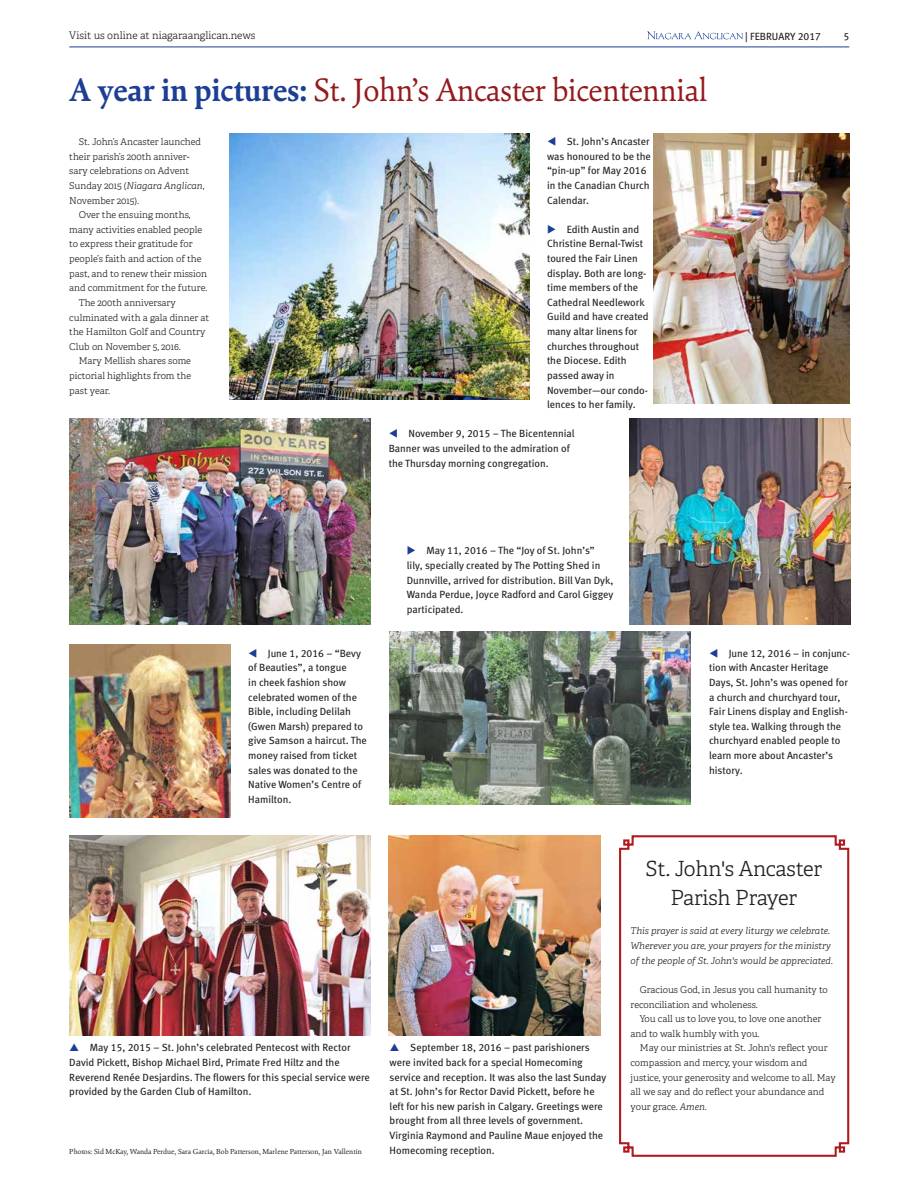
<style>
.page{position:relative;width:918px;height:1188px;background:#fff}
.page>*{position:absolute;margin:0;border:0;box-sizing:border-box;transform-origin:0 0}
.t1{font:32.4px "Cala";letter-spacing:-.01em;color:#941a1d;scale:.95 1}
.t2{font:300 20.85px/29.2px "Adelle";letter-spacing:-.01em;color:#231f20;text-align:center}
.t3{font:10.5px/14.5px "Meta Book CELF";color:#231f20}
.t4{font:300 10.5px "Adelle";color:#231f20}
.t5{font:300 9.45px/14.5px "Adelle";color:#231f20}
.t6{font:italic 300 9.45px/14.5px "Adelle";color:#231f20}
.t7{font:7.35px "Cala";color:#231f20}
.s1{font-weight:700;color:#1c3e94}
.s2{font-style:italic}
.s3{color:#1c3e94}
</style>
<div class="page">
<svg style="left:647px;top:31px;width:96px;height:9px"></svg>
<hr style="left:69px;top:47px;width:780px;height:1px;background:#1c3e94">
<img style="left:229px;top:133px;width:301px;height:267px">
<img style="left:69px;top:835px;width:301px;height:201px">
<img style="left:389px;top:835px;width:211px;height:201px">
<img style="left:390px;top:631px;width:300px;height:174px">
<img style="left:69px;top:644px;width:162px;height:174px">
<img style="left:654px;top:133px;width:195px;height:271px">
<img style="left:69px;top:418px;width:301px;height:207px">
<img style="left:630px;top:418px;width:221px;height:207px">
<svg style="left:619px;top:835px;width:231px;height:322px"></svg>
<p class="t4" style="left:69px;top:29px;width:188px">Visit us online at niagaraanglican.news</p>
<p class="t3" style="left:745px;top:29px;width:77px">| FEBRUARY 2017</p>
<p class="t3" style="left:843px;top:29px;width:7px">5</p>
<h1 class="t1" style="left:69px;top:70px;width:673px"><span class="s1">A year in pictures:</span> St. John’s Ancaster bicentennial</h1>
<p class="t5" style="left:69px;top:135px;width:137px;text-indent:9px">St. John’s Ancaster launched their parish’s 200th anniver&shy;sary celebrations on Advent<br>Sunday 2015 (<span class="s2">Niagara Anglican</span>,<br>November 2015).</p>
<p class="t5" style="left:79px;top:208px;width:113px">Over the ensuing months,</p>
<p class="t5" style="left:69px;top:222px;width:134px">many activities enabled people</p>
<p class="t5" style="left:69px;top:237px;width:125px">to express their gratitude for</p>
<p class="t5" style="left:69px;top:252px;width:134px">people’s faith and action of the</p>
<p class="t5" style="left:69px;top:266px;width:139px">past, and to renew their mission</p>
<p class="t5" style="left:69px;top:281px;width:140px">and commitment for the future.</p>
<p class="t5" style="left:79px;top:295px;width:99px">The 200th anniversary</p>
<p class="t5" style="left:69px;top:310px;width:142px">culminated with a gala dinner at</p>
<p class="t5" style="left:69px;top:325px;width:138px">the Hamilton Golf and Country</p>
<p class="t5" style="left:69px;top:339px;width:113px">Club on November 5, 2016.</p>
<p class="t5" style="left:79px;top:354px;width:114px">Mary Mellish shares some</p>
<p class="t5" style="left:69px;top:369px;width:123px">pictorial highlights from the</p>
<p class="t5" style="left:69px;top:383px;width:42px">past year.</p>
<p class="t3" style="left:547px;top:134px;width:105px"><span class="s3">▼</span> St. John’s Ancaster was honoured to be the “pin-up” for May 2016 in the Canadian Church<br>Calendar.</p>
<p class="t3" style="left:547px;top:222px;width:103px"><span class="s3">◆</span> Edith Austin and<br>Christine Bernal-Twist toured the Fair Linen display. Both are long&shy;time members of the<br>Cathedral Needlework<br>Guild and have created many altar linens for churches throughout the Diocese. Edith passed away in<br>November—our condo&shy;lences to her family.</p>
<p class="t3" style="left:389px;top:427px;width:187px"><span class="s3">▼</span> November 9, 2015 – The Bicentennial<br>Banner was unveiled to the admiration of the Thursday morning congregation.</p>
<p class="t3" style="left:248px;top:646px;width:120px"><span class="s3">▼</span> June 1, 2016 – “Bevy of Beauties”, a tongue<br>in cheek fashion show celebrated women of the<br>Bible, including Delilah (Gwen Marsh) prepared to give Samson a haircut. The money raised from ticket sales was donated to the<br>Native Women’s Centre of<br>Hamilton.</p>
<p class="t3" style="left:407px;top:544px;width:208px"><span class="s3">◆</span> May 11, 2016 – The “Joy of St. John’s”<br>lily, specially created by The Potting Shed in Dunnville, arrived for distribution. Bill Van Dyk, Wanda Perdue, Joyce Radford and Carol Giggey participated.</p>
<p class="t3" style="left:709px;top:646px;width:142px"><span class="s3">▼</span> June 12, 2016 – in conjunc&shy;tion with Ancaster Heritage<br>Days, St. John’s was opened for a church and churchyard tour,<br>Fair Linens display and English&shy;style tea. Walking through the churchyard enabled people to learn more about Ancaster’s history.</p>
<p class="t3" style="left:69px;top:1041px;width:302px;text-indent:21px">May 15, 2015 – St. John’s celebrated Pentecost with Rector David Pickett, Bishop Michael Bird, Primate Fred Hiltz and the Reverend Renée Desjardins. The flowers for this special service were provided by the Garden Club of Hamilton.</p>
<p class="t3" style="left:390px;top:1041px;width:218px;text-indent:21px">September 18, 2016 – past parishioners were invited back for a special Homecoming service and reception. It was also the last Sunday at St. John’s for Rector David Pickett, before he left for his new parish in Calgary. Greetings were brought from all three levels of government.<br>Virginia Raymond and Pauline Maue enjoyed the Homecoming reception.</p>
<p class="t7" style="left:69px;top:1147px;width:294px">Photos: Sid McKay, Wanda Perdue, Sara Garcia, Bob Patterson, Marlene Patterson, Jan Vallentin</p>
<h2 class="t2" style="left:646px;top:854px;width:178px">St. John's Ancaster<br>Parish Prayer</h2>
<p class="t6" style="left:631px;top:924px;width:204px">This prayer is said at every liturgy we celebrate.<br>Wherever you are, your prayers for the ministry of the people of St. John's would be appreciated.</p>
<p class="t5" style="left:631px;top:982px;width:199px;text-indent:9px">Gracious God, in Jesus you call humanity to reconciliation and wholeness.</p>
<p class="t5" style="left:631px;top:1012px;width:192px;text-indent:9px">You call us to love you, to love one another and to walk humbly with you.</p>
<p class="t5" style="left:631px;top:1041px;width:207px;text-indent:9px">May our ministries at St. John's reflect your compassion and mercy, your wisdom and justice, your generosity and welcome to all. May all we say and do reflect your abundance and your grace. <span class="s2">Amen</span>.</p>
</div>
